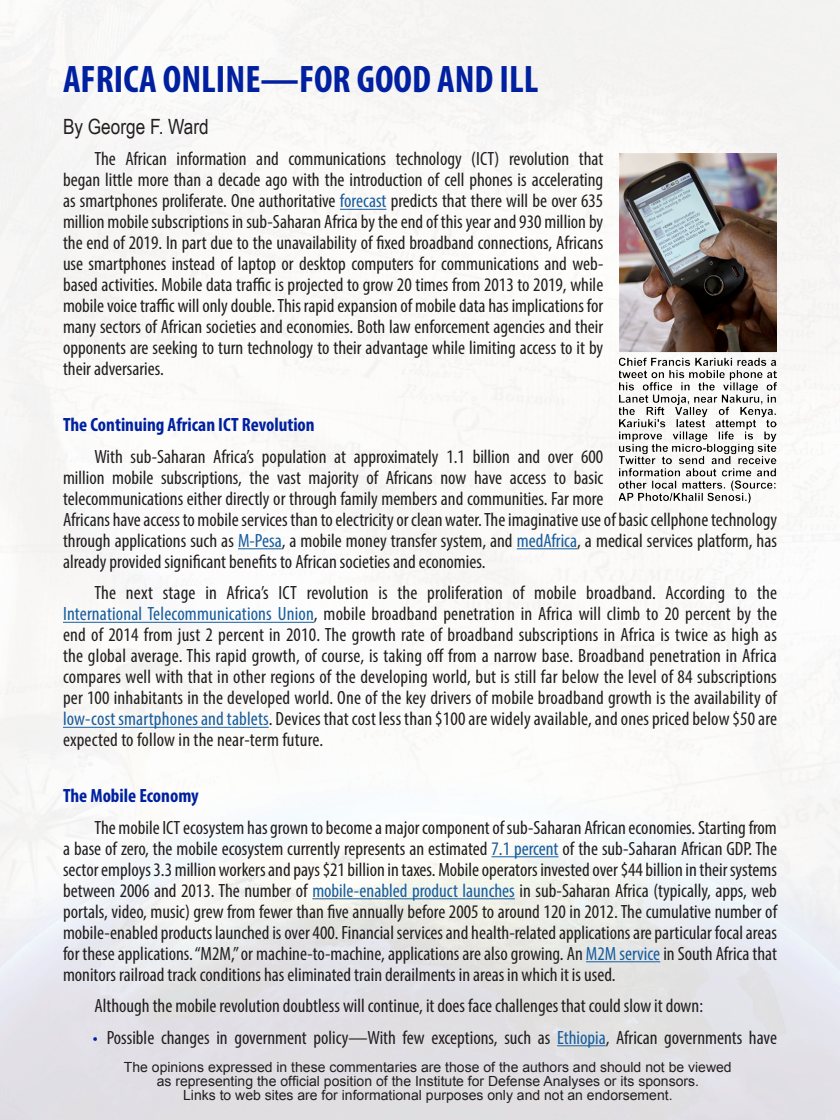
<style>
.page{position:relative;width:840px;height:1120px;background:#fff}
.page>*{position:absolute;margin:0;border:0;box-sizing:border-box;transform-origin:0 0}
.t1{font:700 condensed 38.5px "Myriad Pro";color:#0020a0}
.t2{font:21px "Arial Narrow";color:#231f20}
.t3{font:condensed 19.25px/21px "Myriad Pro";color:#231f20;text-align:justify}
.t4{font:700 condensed 19.25px "Myriad Pro";color:#0020a0}
.t5{font:14px/14px "Arial";color:#231f20;text-align:center}
.s1{color:#175d9e}
.s2{color:#0020a0}
</style>
<div class="page">
<hr style="left:340px;top:209px;width:46px;height:1px;background:#175d9e">
<hr style="left:238px;top:548px;width:44px;height:1px;background:#175d9e">
<hr style="left:517px;top:548px;width:60px;height:1px;background:#175d9e">
<hr style="left:63px;top:622px;width:251px;height:1px;background:#175d9e">
<hr style="left:63px;top:727px;width:206px;height:1px;background:#175d9e">
<hr style="left:492px;top:856px;width:67px;height:1px;background:#175d9e">
<hr style="left:312px;top:898px;width:203px;height:1px;background:#175d9e">
<hr style="left:586px;top:961px;width:74px;height:1px;background:#175d9e">
<hr style="left:557px;top:1045px;width:49px;height:1px;background:#175d9e">
<img style="left:619px;top:153px;width:158px;height:351px">
<p class="t1" style="left:63px;top:55px;width:477px">AFRICA ONLINE—FOR GOOD AND ILL</p>
<p class="t2" style="left:63px;top:111px;width:147px">By George F. Ward</p>
<p class="t3" style="left:63px;top:148px;width:542px;text-indent:31px">The African information and communications technology (ICT) revolution that began little more than a decade ago with the introduction of cell phones is accelerating as smartphones proliferate. One authoritative <span class="s1">forecast</span> predicts that there will be over 635 million mobile subscriptions in sub-Saharan Africa by the end of this year and 930 million by the end of 2019. In part due to the unavailability of fixed broadband connections, Africans use smartphones instead of laptop or desktop computers for communications and web&shy;based activities. Mobile data traffic is projected to grow 20 times from 2013 to 2019, while mobile voice traffic will only double. This rapid expansion of mobile data has implications for many sectors of African societies and economies. Both law enforcement agencies and their opponents are seeking to turn technology to their advantage while limiting access to it by their adversaries.</p>
<p class="t4" style="left:63px;top:413px;width:253px">The Continuing African ICT Revolution</p>
<p class="t3" style="left:63px;top:446px;width:716px;text-align:left;text-indent:31px">With sub-Saharan Africa’s population at approximately 1.1 billion and over 600<br>million mobile subscriptions, the vast majority of Africans now have access to basic<br>telecommunications either directly or through family members and communities. Far more<br>Africans have access to mobile services than to electricity or clean water. The imaginative use of basic cellphone technology through applications such as <span class="s1">M-Pesa</span>, a mobile money transfer system, and <span class="s1">medAfrica</span>, a medical services platform, has already provided significant benefits to African societies and economies.</p>
<p class="t3" style="left:63px;top:582px;width:716px;text-indent:31px">The next stage in Africa’s ICT revolution is the proliferation of mobile broadband. According to the <span class="s1">International Telecommunications Union</span>, mobile broadband penetration in Africa will climb to 20 percent by the end of 2014 from just 2 percent in 2010. The growth rate of broadband subscriptions in Africa is twice as high as the global average. This rapid growth, of course, is taking off from a narrow base. Broadband penetration in Africa compares well with that in other regions of the developing world, but is still far below the level of 84 subscriptions per 100 inhabitants in the developed world. One of the key drivers of mobile broadband growth is the availability of <span class="s1">low-cost smartphones and tablets</span>. Devices that cost less than $100 are widely available, and ones priced below $50 are expected to follow in the near-term future.</p>
<p class="t4" style="left:63px;top:784px;width:137px">The Mobile Economy</p>
<p class="t3" style="left:63px;top:817px;width:716px;text-indent:31px">The mobile ICT ecosystem has grown to become a major component of sub-Saharan African economies. Starting from a base of zero, the mobile ecosystem currently represents an estimated <span class="s1">7.1 percent</span> of the sub-Saharan African GDP. The sector employs 3.3 million workers and pays $21 billion in taxes. Mobile operators invested over $44 billion in their systems between 2006 and 2013. The number of <span class="s1">mobile-enabled product launches</span> in sub-Saharan Africa (typically, apps, web portals, video, music) grew from fewer than five annually before 2005 to around 120 in 2012. The cumulative number of mobile-enabled products launched is over 400. Financial services and health-related applications are particular focal areas for these applications. “M2M,” or machine-to-machine, applications are also growing. An <span class="s1">M2M service</span> in South Africa that monitors railroad track conditions has eliminated train derailments in areas in which it is used.</p>
<p class="t3" style="left:94px;top:995px;width:610px">Although the mobile revolution doubtless will continue, it does face challenges that could slow it down:</p>
<p class="t3" style="left:93px;top:1027px;width:686px"><span class="s2">•</span> Possible changes in government policy—With few exceptions, such as <span class="s1">Ethiopia</span>, African governments have</p>
<p class="t5" style="left:124px;top:1060px;width:609px">The opinions expressed in these commentaries are those of the authors and should not be viewed as representing the official position of the Institute for Defense Analyses or its sponsors.<br>Links to web sites are for informational purposes only and not an endorsement.</p>
</div>
